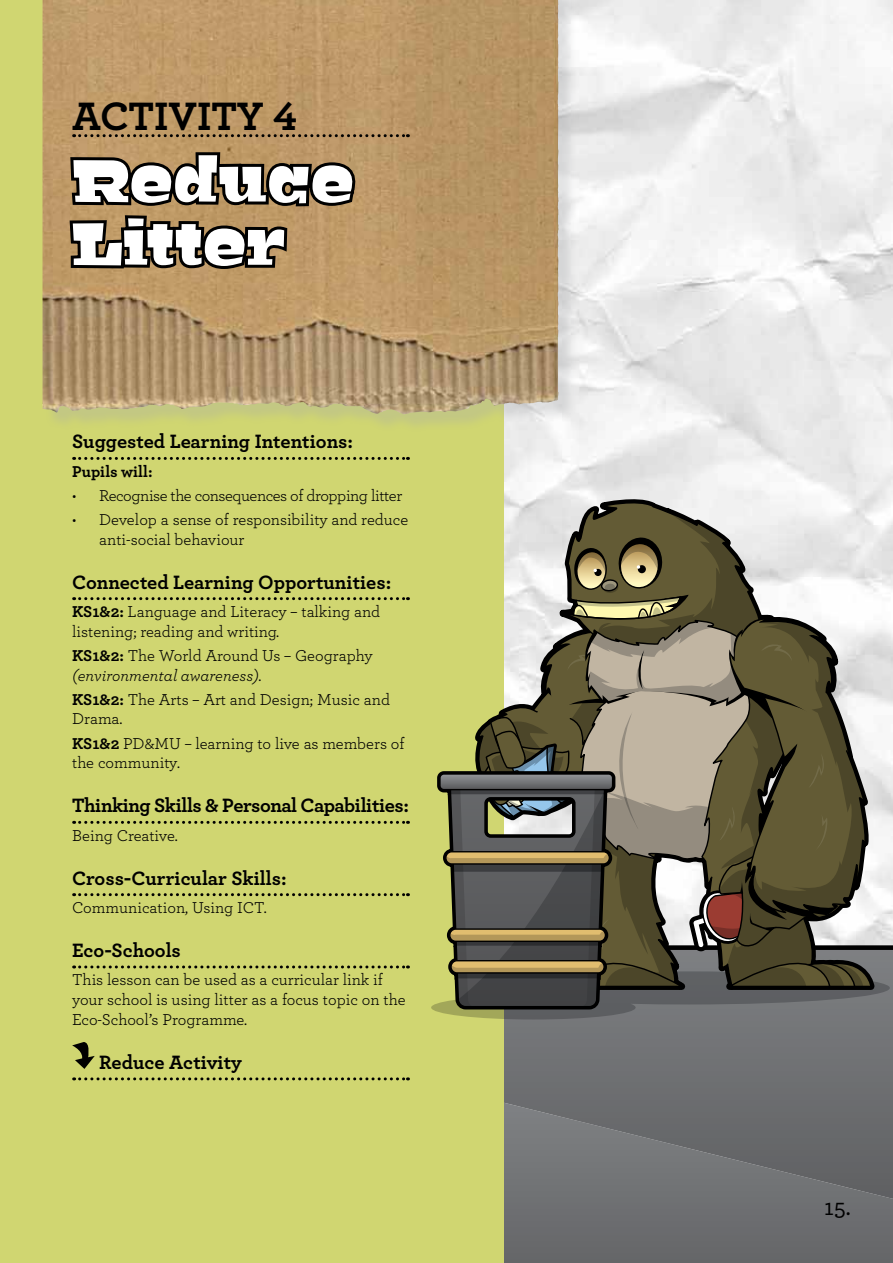
<style>
.page{position:relative;width:893px;height:1263px;background:#fff}
.page>*{position:absolute;margin:0;border:0;box-sizing:border-box;transform-origin:0 0}
.t1{font:64.65px/63.2px "Bigfish";color:#fff}
.t2{font:41.55px "Archer Bold LF";color:#000}
.t3{font:500 24px "Archer";color:#000}
.t4{font:700 20.25px "Archer";letter-spacing:-.005em;color:#000}
.t5{font:16.5px/19.8px "Archer";color:#000}
.t6{font:16.5px "Archer";letter-spacing:-.025em;color:#000}
.t7{font:700 16.5px "Archer";color:#000}
.s1{font-weight:700}
.s2{font-style:italic}
</style>
<div class="page">
<div style="left:503px;top:945px;width:390px;height:318px;background:#6a6b6e"></div>
<svg style="left:503px;top:1096px;width:390px;height:103px;background:#707271"></svg>
<div style="left:503px;top:947px;width:390px;height:149px;background:#717375"></div>
<div style="left:0;top:0;width:503px;height:1263px;background:#d0d671"></div>
<div style="left:45px;top:0;width:532px;height:432px;background:#a7a9ac;opacity:.31"></div>
<img style="left:43px;top:0;width:23px;height:412px">
<svg style="left:66px;top:0;width:342px;height:601px"></svg>
<svg style="left:74px;top:821px;width:334px;height:3px"></svg>
<svg style="left:74px;top:893px;width:334px;height:3px"></svg>
<svg style="left:74px;top:965px;width:334px;height:3px"></svg>
<svg style="left:74px;top:1077px;width:334px;height:3px"></svg>
<svg style="left:72px;top:1042px;width:23px;height:27px"></svg>
<svg style="left:431px;top:499px;width:459px;height:520px"></svg>
<div style="left:439px;top:773px;width:174px;height:17px;border:1px solid #000;border-radius:4px"></div>
<h2 class="t2" style="left:72px;top:90px;width:226px">Activity 4</h2>
<h1 class="t1" style="left:72px;top:148px;width:284px">Reduce<br>Litter</h1>
<p class="t4" style="left:72px;top:426px;width:282px">Suggested Learning Intentions:</p>
<p class="t7" style="left:72px;top:458px;width:82px">Pupils will:</p>
<p class="t6" style="left:72px;top:485px;width:332px">• Recognise the consequences of dropping litter</p>
<p class="t5" style="left:99px;top:509px;width:311px;text-indent:-27px">• Develop a sense of responsibility and reduce anti-social behaviour</p>
<p class="t4" style="left:72px;top:566px;width:321px">Connected Learning Opportunities:</p>
<p class="t5" style="left:72px;top:601px;width:309px"><span class="s1">KS1&amp;2:</span> Language and Literacy – talking and listening; reading and writing.</p>
<p class="t5" style="left:72px;top:645px;width:302px"><span class="s1">KS1&amp;2:</span> The World Around Us – Geography <span class="s2">(environmental awareness).</span></p>
<p class="t5" style="left:72px;top:689px;width:319px"><span class="s1">KS1&amp;2:</span> The Arts – Art and Design; Music and<br>Drama.</p>
<p class="t5" style="left:72px;top:733px;width:334px"><span class="s1">KS1&amp;2</span> PD&amp;MU – learning to live as members of the community<span class="s2">.</span></p>
<p class="t4" style="left:72px;top:790px;width:338px">Thinking Skills &amp; Personal Capabilities:</p>
<p class="t5" style="left:72px;top:825px;width:107px">Being Creative.</p>
<p class="t4" style="left:72px;top:862px;width:216px">Cross-Curricular Skills:</p>
<p class="t5" style="left:72px;top:897px;width:196px">Communication, Using ICT.</p>
<p class="t4" style="left:72px;top:934px;width:110px">Eco-Schools</p>
<p class="t5" style="left:72px;top:969px;width:335px">This lesson can be used as a curricular link if your school is using litter as a focus topic on the<br>Eco-School’s Programme.</p>
<p class="t4" style="left:99px;top:1046px;width:144px">Reduce Activity</p>
<h3 class="t3" style="left:824px;top:1190px;width:28px">15.</h3>
</div>
